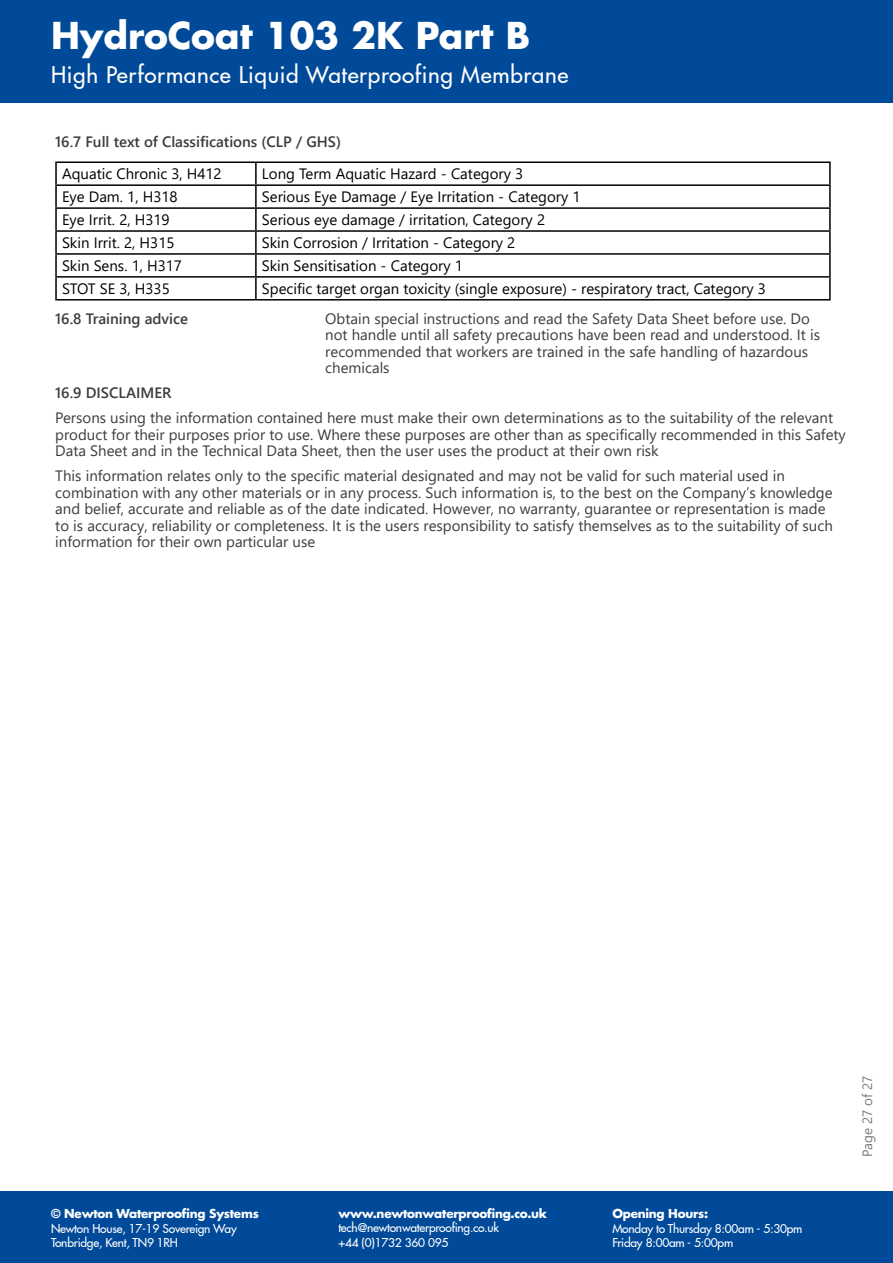
<style>
.page{position:relative;width:893px;height:1263px;background:#fff}
.page>*{position:absolute;margin:0;border:0;box-sizing:border-box;transform-origin:0 0}
.t1{font:700 36px "Futura LT Pro";color:#fff}
.t2{font:500 22.5px "Futura LT Pro";letter-spacing:.03em;color:#fff}
.t3{font:15px/16.5px "Segoe UI";color:#3c3c3b}
.t4{font:15px "Segoe UI";color:#000}
.t5{font:600 15px "Segoe UI";color:#3c3c3b}
.t6{font:13.5px "Segoe UI";color:#7b7b7b}
.t7{font:500 12px/14.4px "Futura LT Pro";letter-spacing:-.02em;color:#fff}
.t8{font:700 12px "Futura LT Pro";letter-spacing:-.02em;color:#fff}
</style>
<div class="page">
<div style="left:0;top:0;width:893px;height:103px;background:#014a99"></div>
<div style="left:0;top:1191px;width:893px;height:72px;background:#014a99"></div>
<hr style="left:55px;top:161px;width:201px;height:2px;background:#000">
<hr style="left:55px;top:163px;width:2px;height:21px;background:#000">
<hr style="left:256px;top:161px;width:575px;height:2px;background:#000">
<hr style="left:255px;top:163px;width:2px;height:21px;background:#000">
<hr style="left:829px;top:163px;width:2px;height:21px;background:#000">
<hr style="left:55px;top:184px;width:201px;height:2px;background:#000">
<hr style="left:55px;top:186px;width:2px;height:21px;background:#000">
<hr style="left:256px;top:184px;width:575px;height:2px;background:#000">
<hr style="left:255px;top:186px;width:2px;height:21px;background:#000">
<hr style="left:829px;top:186px;width:2px;height:21px;background:#000">
<hr style="left:55px;top:207px;width:201px;height:2px;background:#000">
<hr style="left:55px;top:209px;width:2px;height:21px;background:#000">
<hr style="left:256px;top:207px;width:575px;height:2px;background:#000">
<hr style="left:255px;top:209px;width:2px;height:21px;background:#000">
<hr style="left:829px;top:209px;width:2px;height:21px;background:#000">
<hr style="left:55px;top:230px;width:201px;height:2px;background:#000">
<hr style="left:55px;top:232px;width:2px;height:21px;background:#000">
<hr style="left:256px;top:230px;width:575px;height:2px;background:#000">
<hr style="left:255px;top:232px;width:2px;height:21px;background:#000">
<hr style="left:829px;top:232px;width:2px;height:21px;background:#000">
<hr style="left:55px;top:253px;width:201px;height:2px;background:#000">
<hr style="left:55px;top:255px;width:2px;height:21px;background:#000">
<hr style="left:256px;top:253px;width:575px;height:2px;background:#000">
<hr style="left:255px;top:255px;width:2px;height:21px;background:#000">
<hr style="left:829px;top:255px;width:2px;height:21px;background:#000">
<hr style="left:55px;top:276px;width:201px;height:2px;background:#000">
<hr style="left:55px;top:278px;width:2px;height:21px;background:#000">
<hr style="left:256px;top:276px;width:575px;height:2px;background:#000">
<hr style="left:255px;top:278px;width:2px;height:21px;background:#000">
<hr style="left:829px;top:278px;width:2px;height:21px;background:#000">
<hr style="left:55px;top:299px;width:201px;height:2px;background:#000">
<hr style="left:256px;top:299px;width:575px;height:2px;background:#000">
<h1 class="t1" style="left:51px;top:8px;width:481px">HydroCoat 103 2K Part B</h1>
<h2 class="t2" style="left:51px;top:58px;width:519px">High Performance Liquid Waterproofing Membrane</h2>
<p class="t5" style="left:55px;top:128px;width:287px">16.7 Full text of Classifications (CLP / GHS)</p>
<p class="t4" style="left:62px;top:160px;width:161px">Aquatic Chronic 3, H412</p>
<p class="t4" style="left:262px;top:160px;width:263px">Long Term Aquatic Hazard - Category 3</p>
<p class="t4" style="left:62px;top:183px;width:117px">Eye Dam. 1, H318</p>
<p class="t4" style="left:262px;top:183px;width:320px">Serious Eye Damage / Eye Irritation - Category 1</p>
<p class="t4" style="left:62px;top:206px;width:109px">Eye Irrit. 2, H319</p>
<p class="t4" style="left:262px;top:206px;width:285px">Serious eye damage / irritation, Category 2</p>
<p class="t4" style="left:62px;top:228px;width:114px">Skin Irrit. 2, H315</p>
<p class="t4" style="left:262px;top:228px;width:255px">Skin Corrosion / Irritation - Category 2</p>
<p class="t4" style="left:62px;top:251px;width:122px">Skin Sens. 1, H317</p>
<p class="t4" style="left:262px;top:251px;width:203px">Skin Sensitisation - Category 1</p>
<p class="t4" style="left:62px;top:274px;width:109px">STOT SE 3, H335</p>
<p class="t4" style="left:262px;top:274px;width:505px">Specific target organ toxicity (single exposure) - respiratory tract, Category 3</p>
<p class="t5" style="left:55px;top:304px;width:134px">16.8 Training advice</p>
<p class="t3" style="left:325px;top:309px;width:496px">Obtain special instructions and read the Safety Data Sheet before use. Do not handle until all safety precautions have been read and understood. It is recommended that workers are trained in the safe handling of hazardous chemicals</p>
<p class="t5" style="left:55px;top:379px;width:118px">16.9 DISCLAIMER</p>
<p class="t3" style="left:55px;top:408px;width:792px">Persons using the information contained here must make their own determinations as to the suitability of the relevant product for their purposes prior to use. Where these purposes are other than as specifically recommended in this Safety<br>Data Sheet and in the Technical Data Sheet, then the user uses the product at their own risk</p>
<p class="t3" style="left:55px;top:466px;width:779px">This information relates only to the specific material designated and may not be valid for such material used in combination with any other materials or in any process. Such information is, to the best on the Company’s knowledge and belief, accurate and reliable as of the date indicated. However, no warranty, guarantee or representation is made to is accuracy, reliability or completeness. It is the users responsibility to satisfy themselves as to the suitability of such information for their own particular use</p>
<p class="t8" style="left:51px;top:1204px;width:209px">© Newton Waterproofing Systems</p>
<p class="t7" style="left:51px;top:1220px;width:187px">Newton House, 17-19 Sovereign Way<br>Tonbridge, Kent, TN9 1RH</p>
<p class="t8" style="left:338px;top:1204px;width:210px">www.newtonwaterproofing.co.uk</p>
<p class="t7" style="left:338px;top:1220px;width:162px">tech@newtonwaterproofing.co.uk +44 (0)1732 360 095</p>
<p class="t8" style="left:612px;top:1204px;width:97px">Opening Hours:</p>
<p class="t7" style="left:612px;top:1220px;width:192px">Monday to Thursday 8:00am - 5:30pm<br>Friday 8:00am - 5:00pm</p>
<p class="t6" style="left:854px;top:1157px;width:83px;rotate:-90deg">Page 27 of 27</p>
</div>
